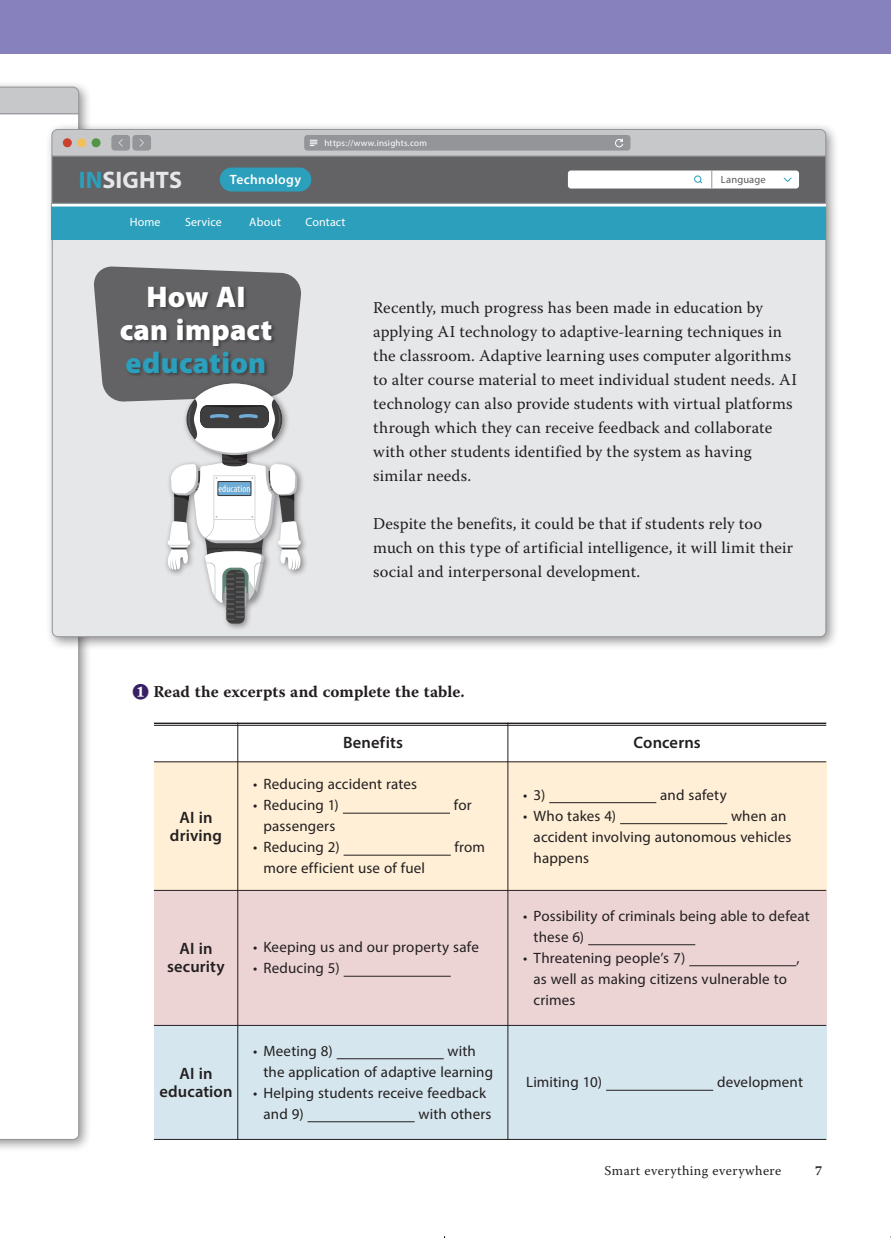
<style>
.page{position:relative;width:891px;height:1238px;background:#fff}
.page>*{position:absolute;margin:0;border:0;box-sizing:border-box;transform-origin:0 0}
.t1{font:900 30px/33px "Myriad Pro";letter-spacing:.01em;color:#fff;text-align:center}
.t2{font:900 30px "Myriad Pro";letter-spacing:.01em;color:#2b9fbb}
.t3{font:700 24px "Myriad Pro";letter-spacing:.005em;color:#e6e7e9}
.t4{font:16.5px/24px "Warnock Pro";letter-spacing:.01em;color:#231f20}
.t5{font:600 16.5px/18px "Myriad Pro";letter-spacing:.01em;color:#231f20;text-align:center}
.t6{font:700 16.5px "Warnock Pro";letter-spacing:.005em;color:#231f20}
.t7{font:15px/21px "Myriad Pro";letter-spacing:.01em;color:#231f20}
.t8{font:13.5px "Warnock Pro";letter-spacing:.03em;color:#231f20}
.t9{font:600 13.5px "Myriad Pro";letter-spacing:.025em;color:#fff}
.t10{font:700 13.5px "Warnock Pro";color:#231f20}
.t11{font:12px "Myriad Pro";letter-spacing:.01em;color:#fff}
.t12{font:10.5px "Myriad Pro";letter-spacing:.015em;color:#57585a}
.t13{font:condensed 10.05px "Myriad Pro";letter-spacing:.015em;color:#fff}
.t14{font:9px "Myriad Pro";letter-spacing:.025em;color:#fff}
.s1{color:#2b9fbb}
.s2{font-family:"Koz Min Pr 6 N";font-weight:800;color:#382067}
</style>
<div class="page">
<div style="left:0;top:80px;width:92px;height:1073px;background:#231f20;opacity:.5"></div>
<svg style="left:0;top:114px;width:79px;height:1026px"></svg>
<svg style="left:0;top:87px;width:79px;height:27px;background:#c3c4c6"></svg>
<div style="left:0;top:0;width:891px;height:53px;background:#8781bd"></div>
<div style="left:154px;top:1025px;width:672px;height:114px;background:#d5e6ee"></div>
<div style="left:154px;top:890px;width:672px;height:135px;background:#ecd4d5"></div>
<div style="left:154px;top:761px;width:672px;height:129px;background:#feefd6"></div>
<hr style="left:343px;top:813px;width:107px;height:1px;background:#231f20">
<hr style="left:343px;top:855px;width:108px;height:1px;background:#231f20">
<hr style="left:344px;top:976px;width:107px;height:1px;background:#231f20">
<hr style="left:549px;top:802px;width:107px;height:1px;background:#231f20">
<hr style="left:620px;top:823px;width:107px;height:1px;background:#231f20">
<hr style="left:337px;top:1058px;width:107px;height:1px;background:#231f20">
<hr style="left:307px;top:1121px;width:108px;height:1px;background:#231f20">
<hr style="left:606px;top:1090px;width:107px;height:1px;background:#231f20">
<hr style="left:588px;top:944px;width:107px;height:1px;background:#231f20">
<hr style="left:689px;top:965px;width:107px;height:1px;background:#231f20">
<hr style="left:154px;top:722px;width:672px;height:2px;background:#231f20">
<hr style="left:154px;top:725px;width:672px;height:1px;background:#231f20">
<hr style="left:154px;top:761px;width:672px;height:1px;background:#231f20">
<hr style="left:154px;top:890px;width:672px;height:1px;background:#231f20">
<hr style="left:154px;top:1025px;width:672px;height:1px;background:#231f20">
<hr style="left:154px;top:1139px;width:672px;height:1px;background:#231f20">
<hr style="left:237px;top:722px;width:1px;height:417px;background:#231f20">
<hr style="left:507px;top:722px;width:1px;height:417px;background:#231f20">
<div style="left:45px;top:122px;width:794px;height:528px;background:#231f20;opacity:.5"></div>
<div style="left:52px;top:239px;width:774px;height:398px;background:#e6e7e9"></div>
<div style="left:164px;top:379px;width:145px;height:252px;background:#231f20;opacity:.5"></div>
<svg style="left:93px;top:266px;width:209px;height:357px;background:#aeafb1"></svg>
<div style="left:52px;top:203px;width:774px;height:36px;background:#2b9fbb"></div>
<hr style="left:52px;top:203px;width:774px;height:3px;background:#fff">
<div style="left:52px;top:155px;width:774px;height:48px;background:#636366;border:1px solid #939598"></div>
<div style="left:568px;top:170px;width:231px;height:18px;background:#fff;border-radius:3px"></div>
<svg style="left:696px;top:178px;width:6px;height:6px"></svg>
<div style="left:694px;top:176px;width:7px;height:6px;background:#fff;border-radius:50%"></div>
<div style="left:694px;top:176px;width:7px;height:6px;border:1px solid #2b9fbb;border-radius:50%"></div>
<svg style="left:711px;top:170px;width:1px;height:18px"></svg>
<svg style="left:783px;top:177px;width:9px;height:5px"></svg>
<div style="left:220px;top:167px;width:91px;height:24px;background:#2b9fbb;border-radius:12px"></div>
<svg style="left:51px;top:129px;width:775px;height:27px;background:#b6b7b9"></svg>
<h2 class="t3" style="left:79px;top:164px;width:105px"><span class="s1">IN</span>SIGHTS</h2>
<p class="t9" style="left:230px;top:171px;width:73px">Technology</p>
<p class="t14" style="left:324px;top:137px;width:104px">https://www.insights.com</p>
<p class="t11" style="left:130px;top:214px;width:32px">Home</p>
<p class="t11" style="left:185px;top:214px;width:38px">Service</p>
<p class="t11" style="left:249px;top:214px;width:33px">About</p>
<p class="t11" style="left:305px;top:214px;width:42px">Contact</p>
<p class="t12" style="left:721px;top:173px;width:46px">Language</p>
<h1 class="t1" style="left:120px;top:280px;width:154px">How AI can impact</h1>
<h1 class="t2" style="left:126px;top:345px;width:142px">education</h1>
<p class="t13" style="left:218px;top:483px;width:34px">education</p>
<p class="t4" style="left:373px;top:296px;width:425px">Recently, much progress has been made in education by applying AI technology to adaptive-learning techniques in the classroom. Adaptive learning uses computer algorithms to alter course material to meet individual student needs. AI technology can also provide students with virtual platforms through which they can receive feedback and collaborate with other students identified by the system as having similar needs.</p>
<p class="t4" style="left:373px;top:512px;width:421px">Despite the benefits, it could be that if students rely too much on this type of artificial intelligence, it will limit their social and interpersonal development.</p>
<p class="t6" style="left:132px;top:682px;width:334px"><span class="s2">❶</span> Read the excerpts and complete the table.</p>
<p class="t5" style="left:343px;top:733px;width:61px">Benefits</p>
<p class="t5" style="left:170px;top:808px;width:54px">AI in driving</p>
<p class="t5" style="left:167px;top:939px;width:59px">AI in security</p>
<p class="t7" style="left:253px;top:773px;width:165px">• Reducing accident rates</p>
<p class="t7" style="left:253px;top:794px;width:87px">• Reducing 1)</p>
<p class="t7" style="left:454px;top:794px;width:19px">for</p>
<p class="t7" style="left:263px;top:815px;width:73px">passengers</p>
<p class="t7" style="left:253px;top:836px;width:88px">• Reducing 2)</p>
<p class="t7" style="left:454px;top:836px;width:32px">from</p>
<p class="t7" style="left:263px;top:857px;width:163px">more efficient use of fuel</p>
<p class="t7" style="left:253px;top:936px;width:227px">• Keeping us and our property safe</p>
<p class="t7" style="left:253px;top:957px;width:88px">• Reducing 5)</p>
<p class="t5" style="left:159px;top:1064px;width:75px">AI in education</p>
<p class="t7" style="left:263px;top:1040px;width:231px;text-indent:184px">with the application of adaptive learning</p>
<p class="t7" style="left:263px;top:1082px;width:224px;text-indent:-10px">• Helping students receive feedback and 9)</p>
<p class="t7" style="left:253px;top:1040px;width:81px">• Meeting 8)</p>
<p class="t7" style="left:418px;top:1103px;width:74px">with others</p>
<p class="t5" style="left:633px;top:733px;width:69px">Concerns</p>
<p class="t7" style="left:523px;top:784px;width:24px">• 3)</p>
<p class="t7" style="left:660px;top:784px;width:68px">and safety</p>
<p class="t7" style="left:523px;top:805px;width:94px">• Who takes 4)</p>
<p class="t7" style="left:533px;top:805px;width:259px;text-indent:197px">when an accident involving autonomous vehicles happens</p>
<p class="t7" style="left:533px;top:905px;width:278px;text-indent:-10px">• Possibility of criminals being able to defeat these 6)</p>
<p class="t7" style="left:523px;top:947px;width:164px">• Threatening people’s 7)</p>
<p class="t7" style="left:796px;top:947px;width:5px">,</p>
<p class="t7" style="left:533px;top:968px;width:255px">as well as making citizens vulnerable to crimes</p>
<p class="t7" style="left:526px;top:1071px;width:77px">Limiting 10)</p>
<p class="t7" style="left:717px;top:1071px;width:87px">development</p>
<p class="t8" style="left:604px;top:1162px;width:178px">Smart everything everywhere</p>
<p class="t10" style="left:815px;top:1162px;width:9px">7</p>
</div>
